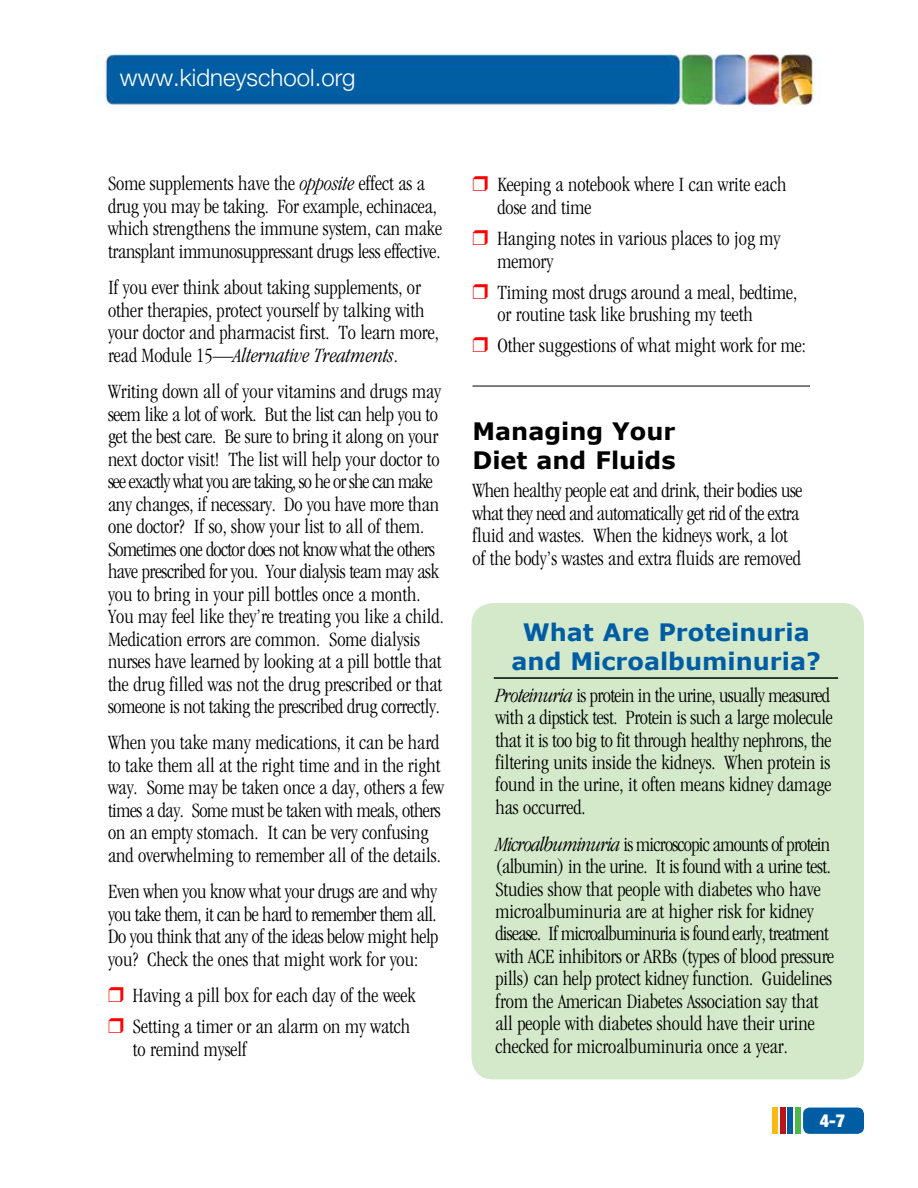
<style>
.page{position:relative;width:918px;height:1188px;background:#fff}
.page>*{position:absolute;margin:0;border:0;box-sizing:border-box;transform-origin:0 0}
.t1{font:700 24px/28.8px "Verdana";color:#005da4;text-align:center}
.t2{font:700 24px/28.8px "Verdana";color:#000}
.t3{font:300 24px "Helvetica Neue LT Std";color:#fff}
.t4{font:300 condensed 21px/22.5px "ITC Garamond Std";color:#000}
.t5{font:300 condensed 21px/22.5px "ITC Garamond Std";letter-spacing:-.02em;color:#000}
.t6{font:900 condensed 18px "Helvetica Neue LT Std";color:#fff}
.s1{font-style:italic}
.s2{color:#f00}
</style>
<div class="page">
<hr style="left:472px;top:386px;width:338px;height:1px;background:#000">
<div style="left:471px;top:603px;width:393px;height:476px;background:#d3e9ca;border-radius:22px"></div>
<hr style="left:494px;top:677px;width:344px;height:2px;background:#000">
<div style="left:803px;top:1108px;width:61px;height:26px;background:#005da4;border-radius:7px"></div>
<div style="left:796px;top:1108px;width:5px;height:26px;background:#50b848"></div>
<div style="left:788px;top:1108px;width:5px;height:26px;background:#005da4"></div>
<div style="left:772px;top:1108px;width:6px;height:26px;background:#fdb913"></div>
<div style="left:780px;top:1108px;width:6px;height:26px;background:#ba141a"></div>
<img style="left:96px;top:54px;width:719px;height:52px">
<p class="t3" style="left:120px;top:63px;width:237px">www.kidneyschool.org</p>
<p class="t4" style="left:108px;top:173px;width:336px">Some supplements have the <span class="s1">opposite</span> effect as a drug you may be taking. For example, echinacea, which strengthens the immune system, can make transplant immunosuppressant drugs less effective.</p>
<p class="t4" style="left:108px;top:277px;width:332px">If you ever think about taking supplements, or other therapies, protect yourself by talking with your doctor and pharmacist first. To learn more, read Module 15—<span class="s1">Alternative Treatments</span>.</p>
<p class="t4" style="left:108px;top:381px;width:337px">Writing down all of your vitamins and drugs may seem like a lot of work. But the list can help you to get the best care. Be sure to bring it along on your next doctor visit! The list will help your doctor to see exactly what you are taking, so he or she can make any changes, if necessary. Do you have more than one doctor? If so, show your list to all of them.<br>Sometimes one doctor does not know what the others have prescribed for you. Your dialysis team may ask you to bring in your pill bottles once a month.<br>You may feel like they’re treating you like a child.<br>Medication errors are common. Some dialysis nurses have learned by looking at a pill bottle that the drug filled was not the drug prescribed or that someone is not taking the prescribed drug correctly.</p>
<p class="t4" style="left:108px;top:731px;width:338px">When you take many medications, it can be hard to take them all at the right time and in the right way. Some may be taken once a day, others a few times a day. Some must be taken with meals, others on an empty stomach. It can be very confusing and overwhelming to remember all of the details.</p>
<p class="t4" style="left:108px;top:880px;width:332px;text-align:justify">Even when you know what your drugs are and why you take them, it can be hard to remember them all.<br>Do you think that any of the ideas below might help you? Check the ones that might work for you:</p>
<p class="t4" style="left:108px;top:980px;width:309px;line-height:31.2px"><span class="s2">❒</span> Having a pill box for each day of the week <span class="s2">❒</span> Setting a timer or an alarm on my watch</p>
<p class="t4" style="left:133px;top:1038px;width:115px">to remind myself</p>
<p class="t4" style="left:497px;top:174px;width:291px;text-indent:-25px"><span class="s2">❒</span> Keeping a notebook where I can write each dose and time</p>
<p class="t4" style="left:497px;top:227px;width:285px;text-indent:-25px"><span class="s2">❒</span> Hanging notes in various places to jog my memory</p>
<p class="t4" style="left:497px;top:281px;width:301px;text-indent:-25px"><span class="s2">❒</span> Timing most drugs around a meal, bedtime, or routine task like brushing my teeth</p>
<p class="t4" style="left:472px;top:335px;width:335px"><span class="s2">❒</span> Other suggestions of what might work for me:</p>
<p class="t2" style="left:472px;top:417px;width:205px">Managing Your<br>Diet and Fluids</p>
<p class="t5" style="left:472px;top:479px;width:331px">When healthy people eat and drink, their bodies use what they need and automatically get rid of the extra fluid and wastes. When the kidneys work, a lot of the body’s wastes and extra fluids are removed</p>
<p class="t1" style="left:512px;top:618px;width:311px">What Are Proteinuria and Microalbuminuria?</p>
<p class="t4" style="left:495px;top:684px;width:339px"><span class="s1">Proteinuria</span> is protein in the urine, usually measured with a dipstick test. Protein is such a large molecule that it is too big to fit through healthy nephrons, the filtering units inside the kidneys. When protein is found in the urine, it often means kidney damage has occurred.</p>
<p class="t4" style="left:495px;top:833px;width:340px"><span class="s1">Microalbuminuria</span> is microscopic amounts of protein (albumin) in the urine. It is found with a urine test.<br>Studies show that people with diabetes who have microalbuminuria are at higher risk for kidney disease. If microalbuminuria is found early, treatment with ACE inhibitors or ARBs (types of blood pressure pills) can help protect kidney function. Guidelines from the American Diabetes Association say that all people with diabetes should have their urine checked for microalbuminuria once a year.</p>
<p class="t6" style="left:820px;top:1110px;width:27px">4-7</p>
</div>
